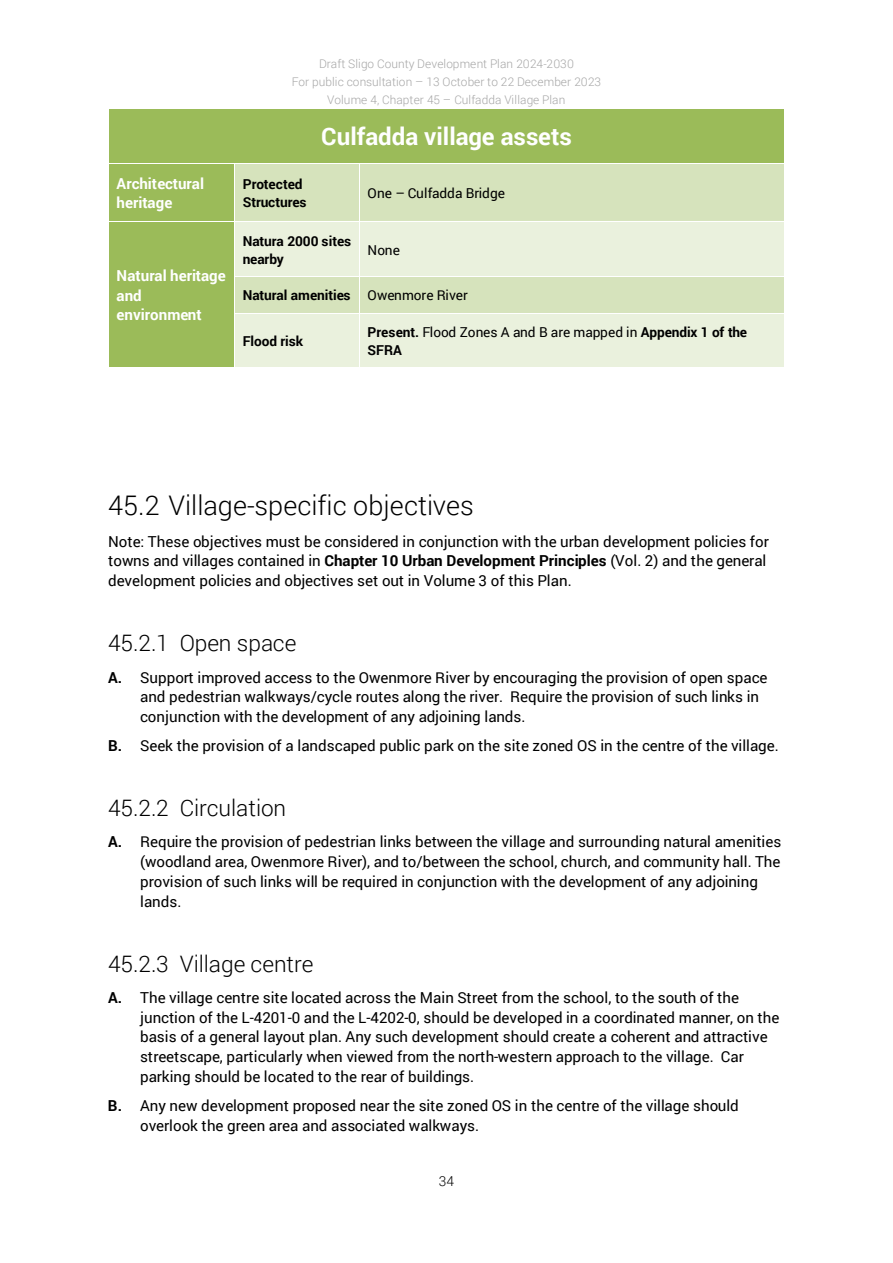
<style>
.page{position:relative;width:893px;height:1263px;background:#fff}
.page>*{position:absolute;margin:0;border:0;box-sizing:border-box;transform-origin:0 0}
.t1{font:300 27px "Roboto";color:#000}
.t2{font:700 24.15px "Roboto";color:#fff}
.t3{font:300 22.65px "Roboto";color:#000}
.t4{font:15.15px/19.8px "Roboto";color:#000}
.t5{font:700 15.15px/19.8px "Roboto";letter-spacing:.005em;color:#fff}
.t6{font:700 13.65px/18px "Roboto";letter-spacing:-.005em;color:#000}
.t7{font:13.65px "Roboto";color:#000}
.t8{font:300 13.65px "Roboto";color:#000}
.t9{font:300 11.85px/18px "Roboto";letter-spacing:.005em;color:#a6a6a6;text-align:center}
.s1{font-weight:400}
.s2{font-weight:700}
</style>
<div class="page">
<div style="left:109px;top:109px;width:675px;height:54px;background:#9bbb59"></div>
<div style="left:109px;top:164px;width:125px;height:57px;background:#9bbb59"></div>
<div style="left:235px;top:164px;width:124px;height:57px;background:#d6e3bc"></div>
<div style="left:360px;top:164px;width:424px;height:57px;background:#d6e3bc"></div>
<div style="left:109px;top:222px;width:125px;height:146px;background:#9bbb59"></div>
<div style="left:235px;top:222px;width:124px;height:54px;background:#eaf1dd"></div>
<div style="left:360px;top:222px;width:424px;height:54px;background:#eaf1dd"></div>
<div style="left:235px;top:277px;width:124px;height:36px;background:#d6e3bc"></div>
<div style="left:360px;top:277px;width:424px;height:36px;background:#d6e3bc"></div>
<div style="left:235px;top:314px;width:124px;height:54px;background:#eaf1dd"></div>
<div style="left:360px;top:314px;width:424px;height:54px;background:#eaf1dd"></div>
<p class="t9" style="left:292px;top:54px;width:311px">Draft Sligo County Development Plan 2024-2030<br>For public consultation – 13 October to 22 December 2023<br>Volume 4, Chapter 45 – Culfadda Village Plan</p>
<p class="t2" style="left:321px;top:119px;width:252px">Culfadda village assets</p>
<p class="t5" style="left:117px;top:173px;width:89px">Architectural heritage</p>
<p class="t6" style="left:243px;top:175px;width:65px">Protected<br>Structures</p>
<p class="t7" style="left:368px;top:184px;width:139px">One – Culfadda Bridge</p>
<p class="t5" style="left:117px;top:265px;width:111px">Natural heritage and environment</p>
<p class="t6" style="left:243px;top:231px;width:110px">Natura 2000 sites nearby</p>
<p class="t7" style="left:368px;top:240px;width:34px">None</p>
<p class="t6" style="left:243px;top:286px;width:109px">Natural amenities</p>
<p class="t7" style="left:368px;top:286px;width:102px">Owenmore River</p>
<p class="t6" style="left:243px;top:332px;width:62px">Flood risk</p>
<p class="t6" style="left:368px;top:323px;width:381px">Present. <span class="s1">Flood Zones A and B are mapped in</span> Appendix 1 of the<br>SFRA</p>
<p class="t1" style="left:108px;top:486px;width:367px">45.2 Village-specific objectives</p>
<p class="t4" style="left:108px;top:531px;width:662px">Note: These objectives must be considered in conjunction with the urban development policies for towns and villages contained in <span class="s2">Chapter 10 Urban Development Principles</span> (Vol. 2) and the general development policies and objectives set out in Volume 3 of this Plan.</p>
<p class="t3" style="left:108px;top:628px;width:190px">45.2.1 Open space</p>
<p class="t4" style="left:140px;top:667px;width:629px;text-indent:-32px"><span class="s2">A.</span> Support improved access to the Owenmore River by encouraging the provision of open space and pedestrian walkways/cycle routes along the river. Require the provision of such links in conjunction with the development of any adjoining lands.</p>
<p class="t4" style="left:108px;top:735px;width:672px"><span class="s2">B.</span> Seek the provision of a landscaped public park on the site zoned OS in the centre of the village.</p>
<p class="t3" style="left:108px;top:792px;width:180px">45.2.2 Circulation</p>
<p class="t4" style="left:140px;top:831px;width:643px;text-indent:-32px"><span class="s2">A.</span> Require the provision of pedestrian links between the village and surrounding natural amenities (woodland area, Owenmore River), and to/between the school, church, and community hall. The provision of such links will be required in conjunction with the development of any adjoining lands.</p>
<p class="t3" style="left:108px;top:948px;width:207px">45.2.3 Village centre</p>
<p class="t4" style="left:140px;top:987px;width:641px;text-indent:-32px"><span class="s2">A.</span> The village centre site located across the Main Street from the school, to the south of the junction of the L-4201-0 and the L-4202-0, should be developed in a coordinated manner, on the basis of a general layout plan. Any such development should create a coherent and attractive streetscape, particularly when viewed from the north-western approach to the village. Car parking should be located to the rear of buildings.</p>
<p class="t4" style="left:140px;top:1095px;width:600px;text-indent:-32px"><span class="s2">B.</span> Any new development proposed near the site zoned OS in the centre of the village should overlook the green area and associated walkways.</p>
<p class="t8" style="left:439px;top:1172px;width:17px">34</p>
</div>
